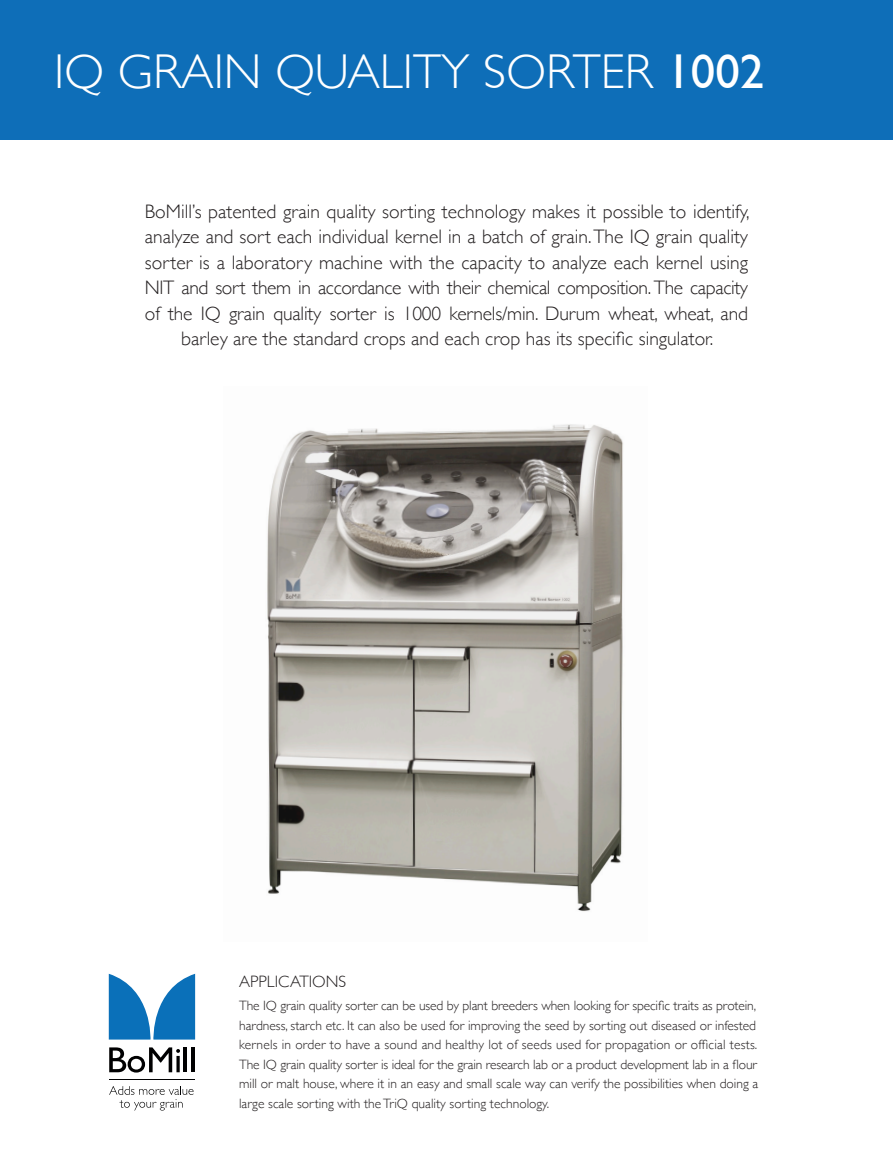
<style>
.page{position:relative;width:893px;height:1161px;background:#fff}
.page>*{position:absolute;margin:0;border:0;box-sizing:border-box;transform-origin:0 0}
.t1{font:300 48.9px "Gill Sans";color:#fff}
.t2{font:300 19.5px/25.5px "Gill Sans";color:#231f20;text-align:center}
.t3{font:300 16.5px "Gill Sans";color:#231f20}
.t4{font:300 13.5px/19.5px "Gill Sans";color:#231f20}
.s1{font-weight:400}
</style>
<div class="page">
<img style="left:267px;top:424px;width:356px;height:488px">
<div style="left:0;top:0;width:893px;height:140px;background:#0e6eb8"></div>
<svg style="left:109px;top:974px;width:86px;height:65px"></svg>
<svg style="left:109px;top:1047px;width:71px;height:25px"></svg>
<hr style="left:184px;top:1047px;width:3px;height:25px;background:#000001">
<hr style="left:191px;top:1047px;width:3px;height:25px;background:#000001">
<svg style="left:109px;top:1086px;width:85px;height:24px"></svg>
<hr style="left:109px;top:1079px;width:86px;height:1px;background:#000001">
<h1 class="t1" style="left:54px;top:33px;width:712px">IQ GRAIN QUALITY SORTER <span class="s1">1002</span></h1>
<p class="t2" style="left:145px;top:198px;width:606px">BoMill’s patented grain quality sorting technology makes it possible to identify, analyze and sort each individual kernel in a batch of grain. The IQ grain quality sorter is a laboratory machine with the capacity to analyze each kernel using NIT and sort them in accordance with their chemical composition. The capacity of the IQ grain quality sorter is 1000 kernels/min. Durum wheat, wheat, and barley are the standard crops and each crop has its specific singulator.</p>
<p class="t3" style="left:239px;top:968px;width:109px">APPLICATIONS</p>
<p class="t4" style="left:239px;top:995px;width:521px">The IQ grain quality sorter can be used by plant breeders when looking for specific traits as protein, hardness, starch etc. It can also be used for improving the seed by sorting out diseased or infested kernels in order to have a sound and healthy lot of seeds used for propagation or official tests.<br>The IQ grain quality sorter is ideal for the grain research lab or a product development lab in a flour mill or malt house, where it in an easy and small scale way can verify the possibilities when doing a large scale sorting with the TriQ quality sorting technology.</p>
</div>
